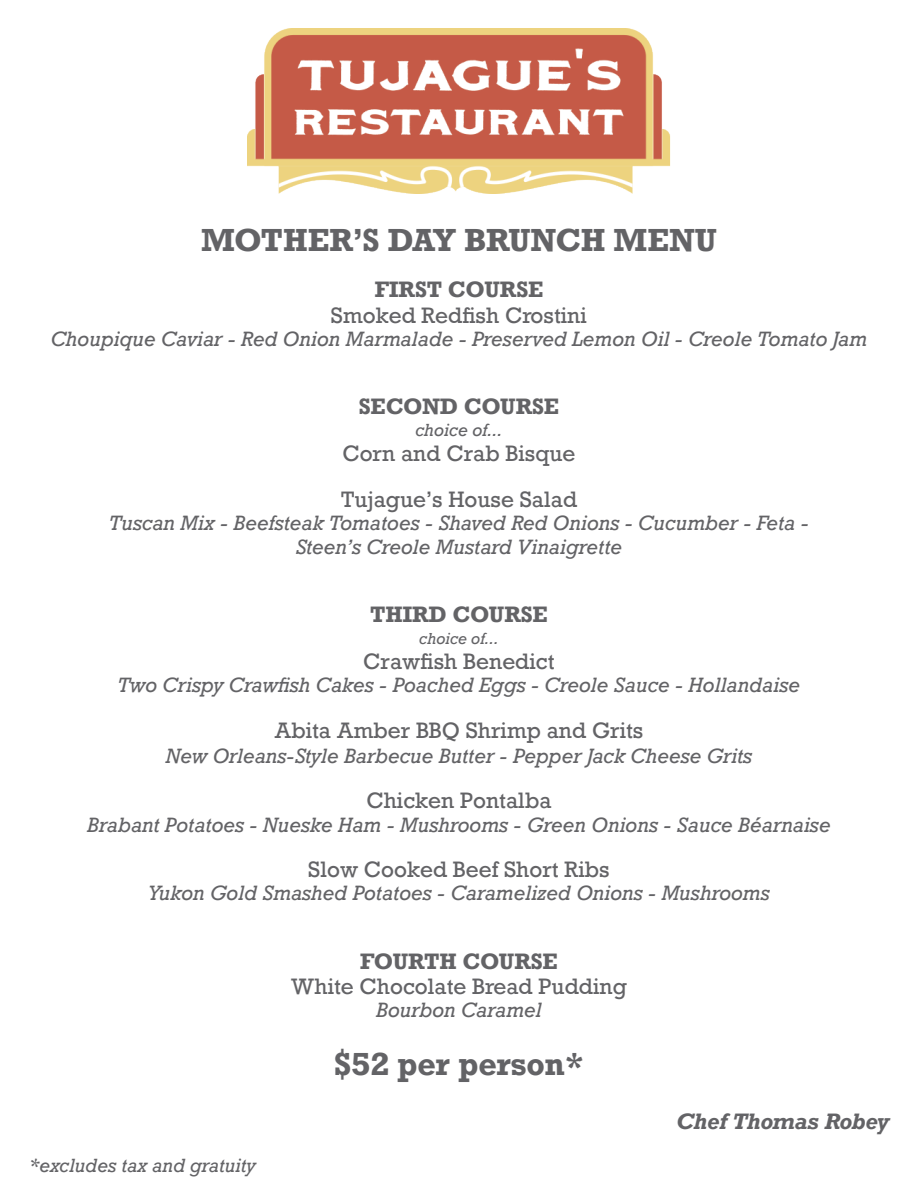
<style>
.page{position:relative;width:918px;height:1188px;background:#fff}
.page>*{position:absolute;margin:0;border:0;box-sizing:border-box;transform-origin:0 0}
.t1{font:700 30px "Rockwell";color:#636366}
.t2{font:21px "Rockwell";color:#636366}
.t3{font:700 21px "Rockwell";letter-spacing:-.005em;color:#636366}
.t4{font:italic 700 21px "Rockwell";letter-spacing:-.015em;color:#636366}
.t5{font:italic 19.5px "Rockwell";color:#636366}
.t6{font:italic 18px "Rockwell";color:#636366}
.t7{font:italic 16.5px "Rockwell";color:#636366}
.t8{font:italic 15px "Rockwell";color:#636366}
</style>
<div class="page">
<img style="left:248px;top:28px;width:422px;height:166px">
<p class="t1" style="left:201px;top:220px;width:517px">MOTHER’S DAY BRUNCH MENU</p>
<p class="t3" style="left:375px;top:276px;width:170px">FIRST COURSE</p>
<p class="t2" style="left:331px;top:302px;width:258px">Smoked Redfish Crostini</p>
<p class="t5" style="left:51px;top:327px;width:818px">Choupique Caviar - Red Onion Marmalade - Preserved Lemon Oil - Creole Tomato Jam</p>
<p class="t3" style="left:359px;top:393px;width:202px">SECOND COURSE</p>
<p class="t7" style="left:415px;top:420px;width:89px">choice of...</p>
<p class="t2" style="left:342px;top:441px;width:235px">Corn and Crab Bisque</p>
<p class="t2" style="left:341px;top:486px;width:238px">Tujague’s House Salad</p>
<p class="t5" style="left:109px;top:511px;width:701px">Tuscan Mix - Beefsteak Tomatoes - Shaved Red Onions - Cucumber - Feta -</p>
<p class="t5" style="left:296px;top:534px;width:328px">Steen’s Creole Mustard Vinaigrette</p>
<p class="t3" style="left:370px;top:601px;width:179px">THIRD COURSE</p>
<p class="t8" style="left:419px;top:629px;width:81px">choice of...</p>
<p class="t2" style="left:363px;top:648px;width:193px">Crawfish Benedict</p>
<p class="t5" style="left:118px;top:673px;width:684px">Two Crispy Crawfish Cakes - Poached Eggs - Creole Sauce - Hollandaise</p>
<p class="t2" style="left:274px;top:717px;width:371px">Abita Amber BBQ Shrimp and Grits</p>
<p class="t5" style="left:166px;top:744px;width:588px">New Orleans-Style Barbecue Butter - Pepper Jack Cheese Grits</p>
<p class="t2" style="left:366px;top:788px;width:187px">Chicken Pontalba</p>
<p class="t5" style="left:87px;top:812px;width:745px">Brabant Potatoes - Nueske Ham - Mushrooms - Green Onions - Sauce Béarnaise</p>
<p class="t2" style="left:308px;top:856px;width:303px">Slow Cooked Beef Short Ribs</p>
<p class="t5" style="left:148px;top:881px;width:623px">Yukon Gold Smashed Potatoes - Caramelized Onions - Mushrooms</p>
<p class="t6" style="left:29px;top:1154px;width:228px">*excludes tax and gratuity</p>
<p class="t3" style="left:360px;top:948px;width:199px">FOURTH COURSE</p>
<p class="t2" style="left:291px;top:973px;width:338px">White Chocolate Bread Pudding</p>
<p class="t5" style="left:376px;top:998px;width:167px">Bourbon Caramel</p>
<p class="t1" style="left:334px;top:1045px;width:251px">$52 per person*</p>
<p class="t4" style="left:677px;top:1107px;width:214px">Chef Thomas Robey</p>
</div>
